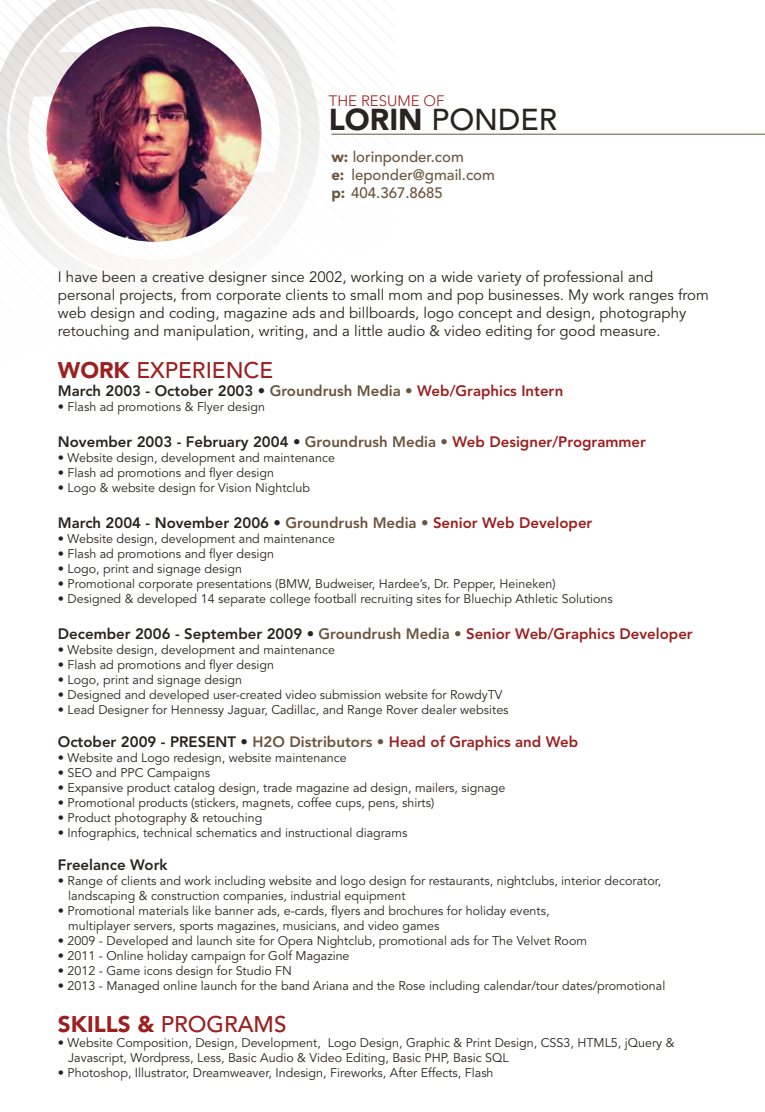
<style>
.page{position:relative;width:765px;height:1112px;background:#fff}
.page>*{position:absolute;margin:0;border:0;box-sizing:border-box;transform-origin:0 0}
.t1{font:500 30px "Avenir LT Std";color:#292420}
.t2{font:500 22.5px "Avenir LT Std";color:#9b201f}
.t3{font:800 15px "Avenir LT Std";color:#292420}
.t4{font:15px/18px "Avenir LT Std";color:#292420}
.t5{font:500 15px/18px "Avenir LT Std";color:#6c543e}
.t6{font:300 15px "Avenir LT Std";color:#9b201f}
.t7{font:12.5px/15px "Avenir LT Std";color:#292420}
.s1{font-weight:900}
.s2{color:#6c543e}
.s3{color:#9b201f}
</style>
<div class="page">
<img style="left:46px;top:27px;width:215px;height:215px;border-radius:108px">
<hr style="left:331px;top:134px;width:434px;height:1px;background:#6c543e">
<p class="t6" style="left:329px;top:91px;width:117px">THE RESUME OF</p>
<h1 class="t1" style="left:329px;top:102px;width:230px"><span class="s1">LORIN</span> PONDER</h1>
<p class="t5" style="left:331px;top:148px;width:165px"><span class="s1">w:</span> lorinponder.com<br><span class="s1">e:</span> leponder@gmail.com <span class="s1">p:</span> 404.367.8685</p>
<p class="t4" style="left:58px;top:268px;width:653px">I have been a creative designer since 2002, working on a wide variety of professional and personal projects, from corporate clients to small mom and pop businesses. My work ranges from web design and coding, magazine ads and billboards, logo concept and design, photography retouching and manipulation, writing, and a little audio &amp; video editing for good measure.</p>
<h2 class="t2" style="left:58px;top:357px;width:217px"><span class="s1">WORK</span> EXPERIENCE</h2>
<p class="t3" style="left:58px;top:381px;width:507px">March 2003 - October 2003 • <span class="s2">Groundrush Media •</span> <span class="s3">Web/Graphics Intern</span></p>
<p class="t7" style="left:58px;top:399px;width:209px">• Flash ad promotions &amp; Flyer design</p>
<p class="t3" style="left:58px;top:432px;width:590px">November 2003 - February 2004 • <span class="s2">Groundrush Media •</span> <span class="s3">Web Designer/Programmer</span></p>
<p class="t7" style="left:58px;top:450px;width:279px">• Website design, development and maintenance</p>
<p class="t7" style="left:58px;top:465px;width:218px">• Flash ad promotions and flyer design</p>
<p class="t7" style="left:58px;top:480px;width:254px">• Logo &amp; website design for Vision Nightclub</p>
<p class="t3" style="left:58px;top:513px;width:536px">March 2004 - November 2006 • <span class="s2">Groundrush Media •</span> <span class="s3">Senior Web Developer</span></p>
<p class="t7" style="left:58px;top:531px;width:279px">• Website design, development and maintenance</p>
<p class="t7" style="left:58px;top:546px;width:218px">• Flash ad promotions and flyer design</p>
<p class="t7" style="left:58px;top:561px;width:186px">• Logo, print and signage design</p>
<p class="t7" style="left:58px;top:576px;width:499px">• Promotional corporate presentations (BMW, Budweiser, Hardee’s, Dr. Pepper, Heineken)</p>
<p class="t7" style="left:58px;top:591px;width:557px">• Designed &amp; developed 14 separate college football recruiting sites for Bluechip Athletic Solutions</p>
<p class="t3" style="left:58px;top:624px;width:636px">December 2006 - September 2009 • <span class="s2">Groundrush Media •</span> <span class="s3">Senior Web/Graphics Developer</span></p>
<p class="t7" style="left:58px;top:642px;width:279px">• Website design, development and maintenance</p>
<p class="t7" style="left:58px;top:657px;width:218px">• Flash ad promotions and flyer design</p>
<p class="t7" style="left:58px;top:672px;width:186px">• Logo, print and signage design</p>
<p class="t7" style="left:58px;top:687px;width:446px">• Designed and developed user-created video submission website for RowdyTV</p>
<p class="t7" style="left:58px;top:702px;width:452px">• Lead Designer for Hennessy Jaguar, Cadillac, and Range Rover dealer websites</p>
<p class="t3" style="left:58px;top:732px;width:522px">October 2009 - PRESENT • <span class="s2">H2O Distributors •</span> <span class="s3">Head of Graphics and Web</span></p>
<p class="t7" style="left:58px;top:750px;width:290px">• Website and Logo redesign, website maintenance</p>
<p class="t7" style="left:58px;top:765px;width:154px">• SEO and PPC Campaigns</p>
<p class="t7" style="left:58px;top:780px;width:449px">• Expansive product catalog design, trade magazine ad design, mailers, signage</p>
<p class="t7" style="left:58px;top:795px;width:378px">• Promotional products (stickers, magnets, coffee cups, pens, shirts)</p>
<p class="t7" style="left:58px;top:810px;width:206px">• Product photography &amp; retouching</p>
<p class="t7" style="left:58px;top:825px;width:351px">• Infographics, technical schematics and instructional diagrams</p>
<p class="t3" style="left:58px;top:855px;width:111px">Freelance Work</p>
<p class="t7" style="left:68px;top:873px;width:594px;text-indent:-10px">• Range of clients and work including website and logo design for restaurants, nightclubs, interior decorator, landscaping &amp; construction companies, industrial equipment</p>
<p class="t7" style="left:68px;top:903px;width:483px;text-indent:-10px">• Promotional materials like banner ads, e-cards, flyers and brochures for holiday events, multiplayer servers, sports magazines, musicians, and video games</p>
<p class="t7" style="left:58px;top:933px;width:531px">• 2009 - Developed and launch site for Opera Nightclub, promotional ads for The Velvet Room</p>
<p class="t7" style="left:58px;top:948px;width:293px">• 2011 - Online holiday campaign for Golf Magazine</p>
<p class="t7" style="left:58px;top:963px;width:236px">• 2012 - Game icons design for Studio FN</p>
<p class="t7" style="left:58px;top:978px;width:609px">• 2013 - Managed online launch for the band Ariana and the Rose including calendar/tour dates/promotional</p>
<h2 class="t2" style="left:58px;top:1011px;width:230px"><span class="s1">SKILLS &amp;</span> PROGRAMS</h2>
<p class="t7" style="left:68px;top:1035px;width:608px;text-indent:-10px">• Website Composition, Design, Development, Logo Design, Graphic &amp; Print Design, CSS3, HTML5, jQuery &amp;<br>Javascript, Wordpress, Less, Basic Audio &amp; Video Editing, Basic PHP, Basic SQL</p>
<p class="t7" style="left:58px;top:1065px;width:437px">• Photoshop, Illustrator, Dreamweaver, Indesign, Fireworks, After Effects, Flash</p>
</div>
